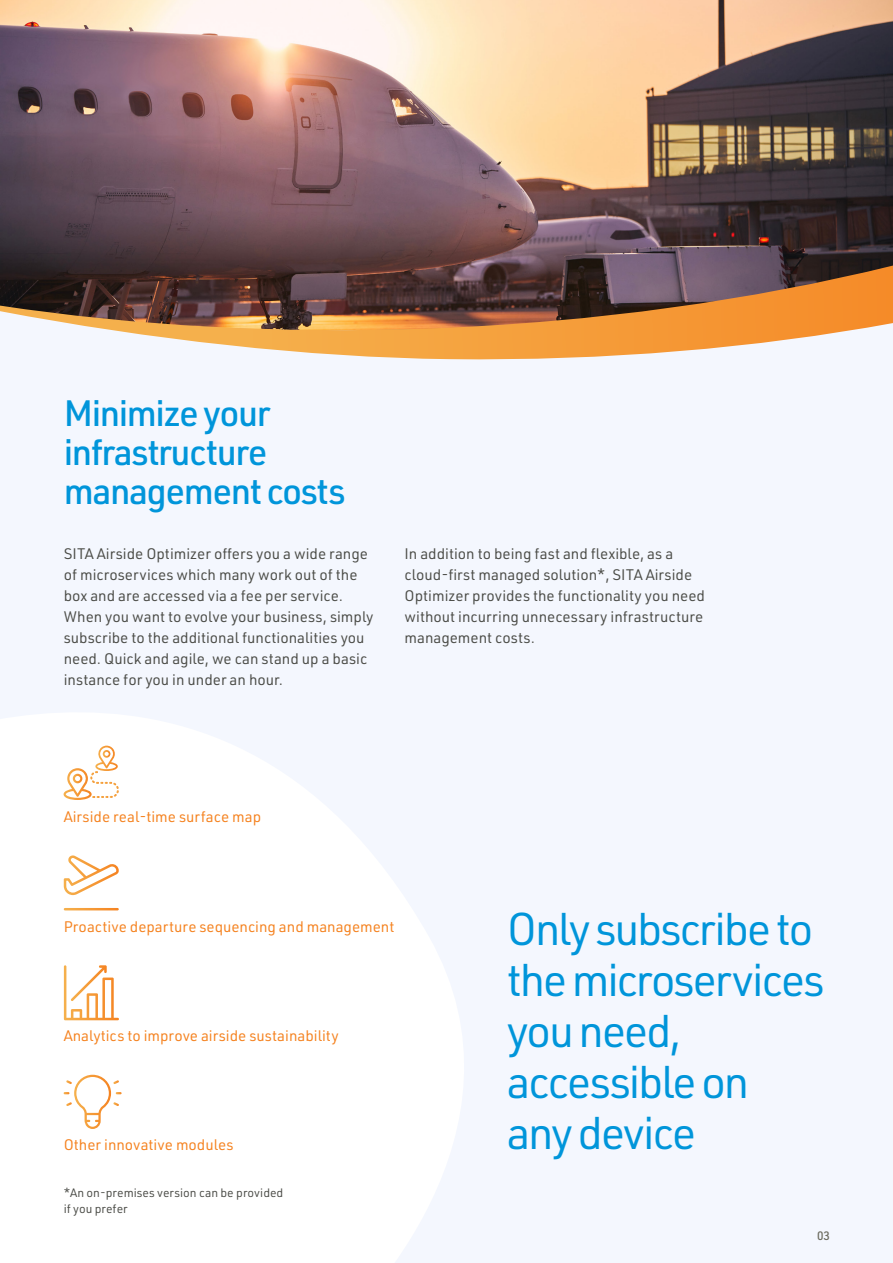
<style>
.page{position:relative;width:893px;height:1263px;background:#f4f7fe}
.page>*{position:absolute;margin:0;border:0;box-sizing:border-box;transform-origin:0 0}
.t1{font:45px/51px "URWDIN";letter-spacing:-.05em;color:#0095da}
.Body_Copy{font:500 36px/39px "URWDIN";letter-spacing:-.04em;color:#0095da}
.Body_Copy-2{font:15px/21px "URWDIN";color:#4b4c47}
.Body_Copy-3{font:15px "URWDIN";color:#f5821f}
.Body_Copy-4{font:12px/16.5px "URWDIN";color:#4b4c47}
.t2{font:500 12px "URWDIN";color:#6d6d61}
</style>
<div class="page">
<svg style="left:0;top:713px;width:464px;height:550px;fill:#fff"></svg>
<img style="left:0;top:0;width:893px;height:266px">
<svg style="left:0;top:266px;width:893px;height:94px"></svg>
<svg style="left:64px;top:1075px;width:58px;height:54px"></svg>
<svg style="left:64px;top:855px;width:55px;height:40px"></svg>
<svg style="left:64px;top:908px;width:55px;height:2px"></svg>
<svg style="left:64px;top:746px;width:55px;height:54px"></svg>
<svg style="left:64px;top:965px;width:55px;height:55px"></svg>
<p class="Body_Copy" style="left:64px;top:392px;width:284px">Minimize your infrastructure management costs</p>
<p class="Body_Copy-2" style="left:64px;top:543px;width:311px">SITA Airside Optimizer offers you a wide range of microservices which many work out of the box and are accessed via a fee per service.<br>When you want to evolve your business, simply subscribe to the additional functionalities you need. Quick and agile, we can stand up a basic instance for you in under an hour.</p>
<p class="Body_Copy-2" style="left:405px;top:543px;width:302px">In addition to being fast and flexible, as a cloud-first managed solution*, SITA Airside Optimizer provides the functionality you need without incurring unnecessary infrastructure management costs.</p>
<p class="Body_Copy-3" style="left:64px;top:806px;width:199px">Airside real-time surface map</p>
<p class="Body_Copy-3" style="left:64px;top:916px;width:332px">Proactive departure sequencing and management</p>
<p class="Body_Copy-3" style="left:64px;top:1026px;width:276px">Analytics to improve airside sustainability</p>
<p class="Body_Copy-3" style="left:64px;top:1135px;width:171px">Other innovative modules</p>
<p class="Body_Copy-4" style="left:64px;top:1183px;width:221px">*An on-premises version can be provided if you prefer</p>
<p class="t1" style="left:507px;top:902px;width:320px">Only subscribe to the microservices you need, accessible on any device</p>
<p class="t2" style="left:817px;top:1228px;width:14px">03</p>
</div>
